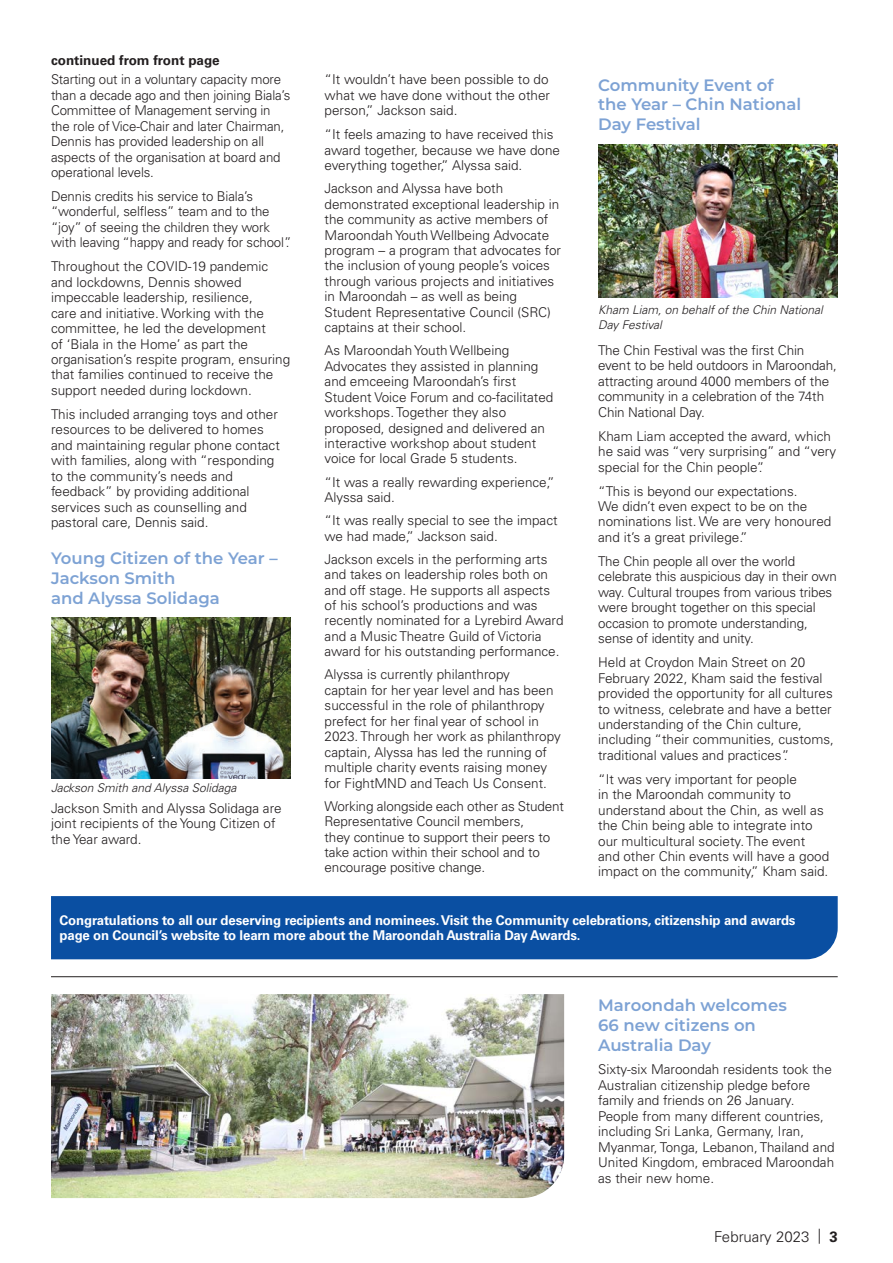
<style>
.page{position:relative;width:893px;height:1263px;background:#fff}
.page>*{position:absolute;margin:0;border:0;box-sizing:border-box;transform-origin:0 0}
.Sub_Heading{font:600 16.5px/19.8px "Montserrat";color:#7da2d4}
.t1{font:300 15px "Univers LT Pro 45";color:#231f20}
.Body{font:300 13.5px/15.5px "Univers LT Pro 45";color:#231f20}
.Body-2{font:700 13.5px/15.5px "Univers LT Pro 65";letter-spacing:-.01em;color:#fff}
.Body-3{font:700 13.5px "Univers LT Pro 65";color:#231f20}
.photo_caption{font:italic 300 12px/14.4px "Univers LT Pro 45";color:#231f20}
.s1{font-family:"Univers LT Pro 65";font-weight:700}
</style>
<div class="page">
<hr style="left:51px;top:976px;width:787px;height:1px;background:#231f20">
<div style="left:51px;top:896px;width:787px;height:63px;background:#0a4fa2"></div>
<img style="left:51px;top:617px;width:240px;height:162px">
<img style="left:598px;top:144px;width:240px;height:153px">
<img style="left:51px;top:994px;width:513px;height:204px">
<p class="Body-3" style="left:51px;top:51px;width:170px">continued from front page</p>
<p class="Body" style="left:51px;top:72px;width:241px">Starting out in a voluntary capacity more than a decade ago and then joining Biala’s Committee of Management serving in the role of Vice-Chair and later Chairman, Dennis has provided leadership on all aspects of the organisation at board and operational levels.</p>
<p class="Body" style="left:51px;top:188px;width:242px">Dennis credits his service to Biala’s “wonderful, selfless” team and to the “joy” of seeing the children they work with leaving “happy and ready for school”.</p>
<p class="Body" style="left:51px;top:258px;width:241px">Throughout the COVID-19 pandemic and lockdowns, Dennis showed impeccable leadership, resilience,<br>care and initiative. Working with the committee, he led the development<br>of ‘Biala in the Home’ as part the organisation’s respite program, ensuring that families continued to receive the support needed during lockdown.</p>
<p class="Body" style="left:51px;top:406px;width:230px">This included arranging toys and other resources to be delivered to homes and maintaining regular phone contact with families, along with “responding to the community’s needs and feedback” by providing additional services such as counselling and pastoral care, Dennis said.</p>
<p class="Sub_Heading" style="left:51px;top:547px;width:228px">Young Citizen of the Year –<br>Jackson Smith<br>and Alyssa Solidaga</p>
<p class="photo_caption" style="left:51px;top:780px;width:187px">Jackson Smith and Alyssa Solidaga</p>
<p class="Body" style="left:51px;top:800px;width:232px">Jackson Smith and Alyssa Solidaga are joint recipients of the Young Citizen of the Year award.</p>
<p class="Body" style="left:325px;top:72px;width:227px;text-align:justify">“It wouldn’t have been possible to do what we have done without the other person,” Jackson said.</p>
<p class="Body" style="left:325px;top:126px;width:237px">“It feels amazing to have received this award together, because we have done everything together,” Alyssa said.</p>
<p class="Body" style="left:325px;top:180px;width:238px">Jackson and Alyssa have both demonstrated exceptional leadership in the community as active members of Maroondah Youth Wellbeing Advocate program – a program that advocates for the inclusion of young people’s voices through various projects and initiatives in Maroondah – as well as being Student Representative Council (SRC) captains at their school.</p>
<p class="Body" style="left:325px;top:342px;width:230px">As Maroondah Youth Wellbeing Advocates they assisted in planning and emceeing Maroondah’s first Student Voice Forum and co-facilitated workshops. Together they also proposed, designed and delivered an interactive workshop about student voice for local Grade 5 students.</p>
<p class="Body" style="left:325px;top:474px;width:232px">“It was a really rewarding experience,”<br>Alyssa said.</p>
<p class="Body" style="left:325px;top:512px;width:235px">“It was really special to see the impact we had made,” Jackson said.</p>
<p class="Body" style="left:325px;top:551px;width:240px">Jackson excels in the performing arts and takes on leadership roles both on and off stage. He supports all aspects of his school’s productions and was recently nominated for a Lyrebird Award and a Music Theatre Guild of Victoria award for his outstanding performance.</p>
<p class="Body" style="left:325px;top:666px;width:238px">Alyssa is currently philanthropy<br>captain for her year level and has been successful in the role of philanthropy prefect for her final year of school in 2023. Through her work as philanthropy captain, Alyssa has led the running of multiple charity events raising money for FightMND and Teach Us Consent.</p>
<p class="Body" style="left:325px;top:798px;width:241px">Working alongside each other as Student Representative Council members,<br>they continue to support their peers to take action within their school and to encourage positive change.</p>
<p class="Sub_Heading" style="left:598px;top:74px;width:205px">Community Event of the Year – Chin National<br>Day Festival</p>
<p class="photo_caption" style="left:598px;top:303px;width:226px">Kham Liam, on behalf of the Chin National<br>Day Festival</p>
<p class="Body" style="left:598px;top:342px;width:240px">The Chin Festival was the first Chin event to be held outdoors in Maroondah, attracting around 4000 members of the community in a celebration of the 74th Chin National Day.</p>
<p class="Body" style="left:598px;top:428px;width:239px">Kham Liam accepted the award, which he said was “very surprising” and “very special for the Chin people”.</p>
<p class="Body" style="left:598px;top:483px;width:235px">“This is beyond our expectations.<br>We didn’t even expect to be on the nominations list. We are very honoured and it’s a great privilege.”</p>
<p class="Body" style="left:598px;top:553px;width:240px">The Chin people all over the world celebrate this auspicious day in their own way. Cultural troupes from various tribes were brought together on this special occasion to promote understanding, sense of identity and unity.</p>
<p class="Body" style="left:598px;top:654px;width:237px">Held at Croydon Main Street on 20<br>February 2022, Kham said the festival provided the opportunity for all cultures to witness, celebrate and have a better understanding of the Chin culture, including “their communities, customs, traditional values and practices”.</p>
<p class="Body" style="left:598px;top:771px;width:232px">“It was very important for people<br>in the Maroondah community to understand about the Chin, as well as the Chin being able to integrate into our multicultural society. The event and other Chin events will have a good impact on the community,” Kham said.</p>
<p class="Body-2" style="left:60px;top:912px;width:737px">Congratulations to all our deserving recipients and nominees. Visit the Community celebrations, citizenship and awards page on Council’s website to learn more about the Maroondah Australia Day Awards.</p>
<p class="Sub_Heading" style="left:598px;top:994px;width:190px">Maroondah welcomes<br>66 new citizens on<br>Australia Day</p>
<p class="Body" style="left:598px;top:1061px;width:238px">Sixty-six Maroondah residents took the Australian citizenship pledge before family and friends on 26 January.<br>People from many different countries, including Sri Lanka, Germany, Iran, Myanmar, Tonga, Lebanon, Thailand and United Kingdom, embraced Maroondah as their new home.</p>
<p class="t1" style="left:714px;top:1226px;width:125px">February 2023 | <span class="s1">3</span></p>
</div>
